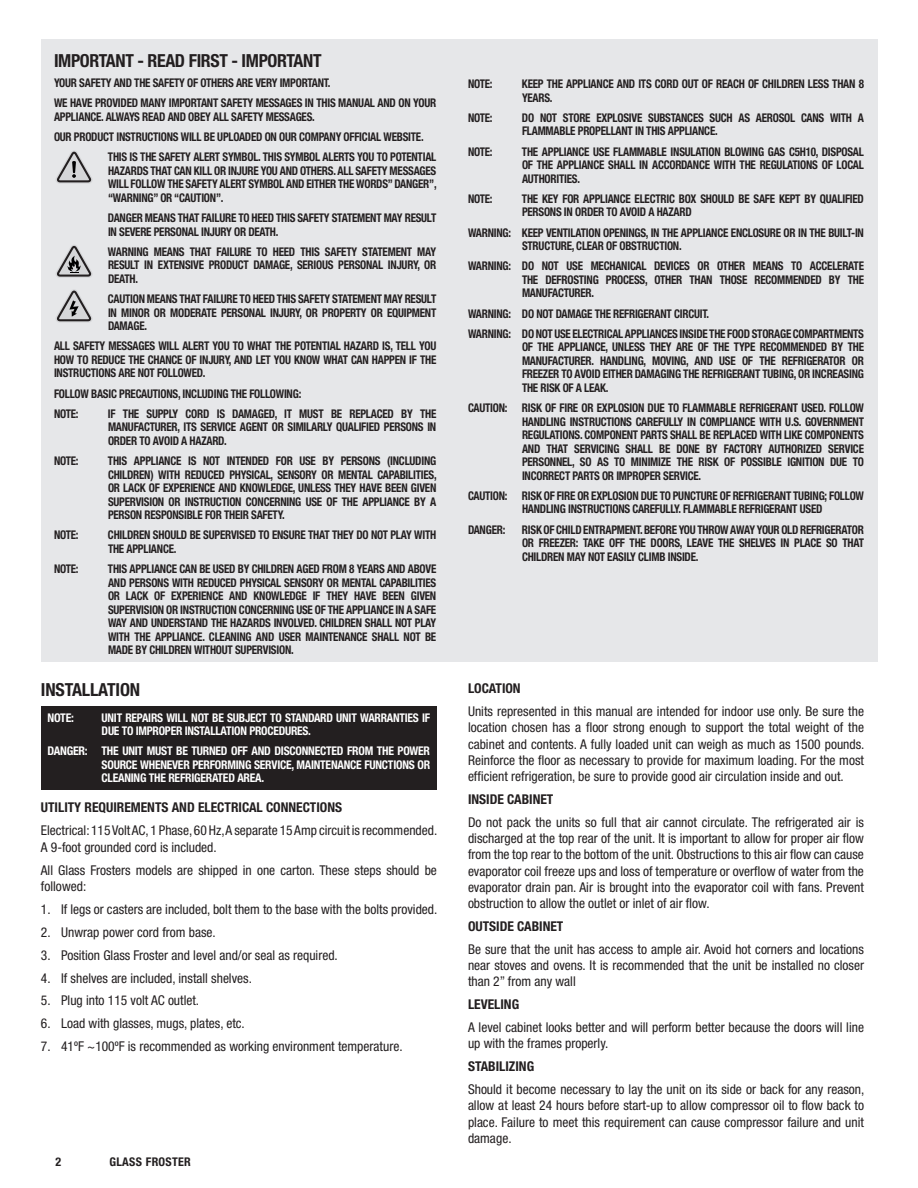
<style>
.page{position:relative;width:918px;height:1188px;background:#fff}
.page>*{position:absolute;margin:0;border:0;box-sizing:border-box;transform-origin:0 0}
.t1{font:700 condensed 18px "Helvetica Neue LT Pro";letter-spacing:-.02em;color:#231f20}
.t2{font:condensed 13.5px/16.2px "Helvetica Neue LT Pro";color:#231f20;text-align:justify}
.t3{font:700 condensed 13.5px "Helvetica Neue LT Pro";color:#231f20}
.t4{font:700 condensed 12px/13.5px "Helvetica Neue LT Pro";letter-spacing:-.02em;color:#231f20;text-align:justify;scale:.92 1}
.t5{font:700 condensed 12px/13.5px "Helvetica Neue LT Pro";letter-spacing:-.02em;color:#fff;text-align:justify}
.t6{font:700 condensed 12px/13.5px "Helvetica Neue LT Pro";letter-spacing:-.02em;color:#fff;scale:.96 1}
.t7{font:700 condensed 12px "Helvetica Neue LT Pro";letter-spacing:.025em;color:#231f20}
.t8{font:700 condensed 12px "Helvetica Neue LT Pro";letter-spacing:-.02em;color:#231f20}
</style>
<div class="page">
<div style="left:41px;top:706px;width:396px;height:83px;background:#231f20"></div>
<div style="left:41px;top:39px;width:837px;height:623px;background:#e6e7e9"></div>
<svg style="left:56px;top:151px;width:36px;height:33px"></svg>
<svg style="left:56px;top:245px;width:36px;height:33px"></svg>
<svg style="left:56px;top:289px;width:36px;height:33px"></svg>
<p class="t1" style="left:54px;top:50px;width:269px">IMPORTANT - READ FIRST - IMPORTANT</p>
<p class="t4" style="left:54px;top:76px;width:302px">YOUR SAFETY AND THE SAFETY OF OTHERS ARE VERY IMPORTANT.</p>
<p class="t4" style="left:54px;top:96px;width:417px">WE HAVE PROVIDED MANY IMPORTANT SAFETY MESSAGES IN THIS MANUAL AND ON YOUR<br>APPLIANCE. ALWAYS READ AND OBEY ALL SAFETY MESSAGES.</p>
<p class="t4" style="left:54px;top:130px;width:403px">OUR PRODUCT INSTRUCTIONS WILL BE UPLOADED ON OUR COMPANY OFFICIAL WEBSITE.</p>
<p class="t4" style="left:108px;top:150px;width:359px">THIS IS THE SAFETY ALERT SYMBOL. THIS SYMBOL ALERTS YOU TO POTENTIAL HAZARDS THAT CAN KILL OR INJURE YOU AND OTHERS. ALL SAFETY MESSAGES WILL FOLLOW THE SAFETY ALERT SYMBOL AND EITHER THE WORDS” DANGER”, “WARNING” OR “CAUTION”.</p>
<p class="t4" style="left:108px;top:211px;width:358px">DANGER MEANS THAT FAILURE TO HEED THIS SAFETY STATEMENT MAY RESULT<br>IN SEVERE PERSONAL INJURY OR DEATH.</p>
<p class="t4" style="left:108px;top:245px;width:358px">WARNING MEANS THAT FAILURE TO HEED THIS SAFETY STATEMENT MAY RESULT IN EXTENSIVE PRODUCT DAMAGE, SERIOUS PERSONAL INJURY, OR DEATH.</p>
<p class="t4" style="left:108px;top:292px;width:358px">CAUTION MEANS THAT FAILURE TO HEED THIS SAFETY STATEMENT MAY RESULT IN MINOR OR MODERATE PERSONAL INJURY, OR PROPERTY OR EQUIPMENT DAMAGE.</p>
<p class="t4" style="left:54px;top:339px;width:417px">ALL SAFETY MESSAGES WILL ALERT YOU TO WHAT THE POTENTIAL HAZARD IS, TELL YOU HOW TO REDUCE THE CHANCE OF INJURY, AND LET YOU KNOW WHAT CAN HAPPEN IF THE INSTRUCTIONS ARE NOT FOLLOWED.</p>
<p class="t4" style="left:54px;top:386px;width:270px">FOLLOW BASIC PRECAUTIONS, INCLUDING THE FOLLOWING:</p>
<p class="t4" style="left:54px;top:407px;width:28px">NOTE:</p>
<p class="t4" style="left:108px;top:407px;width:358px">IF THE SUPPLY CORD IS DAMAGED, IT MUST BE REPLACED BY THE MANUFACTURER, ITS SERVICE AGENT OR SIMILARLY QUALIFIED PERSONS IN ORDER TO AVOID A HAZARD.</p>
<p class="t4" style="left:54px;top:454px;width:28px">NOTE:</p>
<p class="t4" style="left:108px;top:454px;width:359px">THIS APPLIANCE IS NOT INTENDED FOR USE BY PERSONS (INCLUDING CHILDREN) WITH REDUCED PHYSICAL, SENSORY OR MENTAL CAPABILITIES, OR LACK OF EXPERIENCE AND KNOWLEDGE, UNLESS THEY HAVE BEEN GIVEN SUPERVISION OR INSTRUCTION CONCERNING USE OF THE APPLIANCE BY A PERSON RESPONSIBLE FOR THEIR SAFETY.</p>
<p class="t4" style="left:54px;top:528px;width:28px">NOTE:</p>
<p class="t4" style="left:108px;top:528px;width:358px">CHILDREN SHOULD BE SUPERVISED TO ENSURE THAT THEY DO NOT PLAY WITH<br>THE APPLIANCE.</p>
<p class="t4" style="left:54px;top:562px;width:28px">NOTE:</p>
<p class="t4" style="left:108px;top:562px;width:358px">THIS APPLIANCE CAN BE USED BY CHILDREN AGED FROM 8 YEARS AND ABOVE AND PERSONS WITH REDUCED PHYSICAL SENSORY OR MENTAL CAPABILITIES OR LACK OF EXPERIENCE AND KNOWLEDGE IF THEY HAVE BEEN GIVEN SUPERVISION OR INSTRUCTION CONCERNING USE OF THE APPLIANCE IN A SAFE WAY AND UNDERSTAND THE HAZARDS INVOLVED. CHILDREN SHALL NOT PLAY WITH THE APPLIANCE. CLEANING AND USER MAINTENANCE SHALL NOT BE MADE BY CHILDREN WITHOUT SUPERVISION.</p>
<p class="t1" style="left:41px;top:679px;width:101px">INSTALLATION</p>
<p class="t5" style="left:48px;top:710px;width:28px">NOTE:</p>
<p class="t6" style="left:102px;top:710px;width:344px">UNIT REPAIRS WILL NOT BE SUBJECT TO STANDARD UNIT WARRANTIES IF<br>DUE TO IMPROPER INSTALLATION PROCEDURES.</p>
<p class="t5" style="left:102px;top:744px;width:330px;text-indent:-54px">DANGER: THE UNIT MUST BE TURNED OFF AND DISCONNECTED FROM THE POWER SOURCE WHENEVER PERFORMING SERVICE, MAINTENANCE FUNCTIONS OR CLEANING THE REFRIGERATED AREA.</p>
<p class="t3" style="left:41px;top:799px;width:303px">UTILITY REQUIREMENTS AND ELECTRICAL CONNECTIONS</p>
<p class="t2" style="left:41px;top:822px;width:398px">Electrical: 115 Volt AC, 1 Phase, 60 Hz, A separate 15 Amp circuit is recommended.<br>A 9-foot grounded cord is included.</p>
<p class="t2" style="left:41px;top:862px;width:398px">All Glass Frosters models are shipped in one carton. These steps should be followed:</p>
<p class="t2" style="left:41px;top:901px;width:398px">1. If legs or casters are included, bolt them to the base with the bolts provided.</p>
<p class="t2" style="left:41px;top:924px;width:176px">2. Unwrap power cord from base.</p>
<p class="t2" style="left:41px;top:947px;width:298px">3. Position Glass Froster and level and/or seal as required.</p>
<p class="t2" style="left:41px;top:970px;width:213px">4. If shelves are included, install shelves.</p>
<p class="t2" style="left:41px;top:993px;width:160px">5. Plug into 115 volt AC outlet.</p>
<p class="t2" style="left:41px;top:1015px;width:205px">6. Load with glasses, mugs, plates, etc.</p>
<p class="t2" style="left:41px;top:1038px;width:363px">7. 41ºF ~100ºF is recommended as working environment temperature.</p>
<p class="t8" style="left:56px;top:1154px;width:7px">2</p>
<p class="t7" style="left:110px;top:1154px;width:83px">GLASS FROSTER</p>
<p class="t4" style="left:468px;top:77px;width:28px">NOTE:</p>
<p class="t4" style="left:522px;top:77px;width:373px">KEEP THE APPLIANCE AND ITS CORD OUT OF REACH OF CHILDREN LESS THAN 8<br>YEARS.</p>
<p class="t4" style="left:468px;top:111px;width:28px">NOTE:</p>
<p class="t4" style="left:522px;top:111px;width:373px">DO NOT STORE EXPLOSIVE SUBSTANCES SUCH AS AEROSOL CANS WITH A<br>FLAMMABLE PROPELLANT IN THIS APPLIANCE.</p>
<p class="t4" style="left:468px;top:144px;width:28px">NOTE:</p>
<p class="t4" style="left:522px;top:144px;width:373px">THE APPLIANCE USE FLAMMABLE INSULATION BLOWING GAS C5H10, DISPOSAL OF THE APPLIANCE SHALL IN ACCORDANCE WITH THE REGULATIONS OF LOCAL AUTHORITIES.</p>
<p class="t4" style="left:468px;top:192px;width:28px">NOTE:</p>
<p class="t4" style="left:522px;top:192px;width:373px">THE KEY FOR APPLIANCE ELECTRIC BOX SHOULD BE SAFE KEPT BY QUALIFIED<br>PERSONS IN ORDER TO AVOID A HAZARD</p>
<p class="t4" style="left:522px;top:225px;width:373px;text-indent:-54px">WARNING: KEEP VENTILATION OPENINGS, IN THE APPLIANCE ENCLOSURE OR IN THE BUILT-IN<br>STRUCTURE, CLEAR OF OBSTRUCTION.</p>
<p class="t4" style="left:522px;top:259px;width:373px;text-indent:-54px">WARNING: DO NOT USE MECHANICAL DEVICES OR OTHER MEANS TO ACCELERATE THE DEFROSTING PROCESS, OTHER THAN THOSE RECOMMENDED BY THE MANUFACTURER.</p>
<p class="t4" style="left:468px;top:306px;width:264px">WARNING: DO NOT DAMAGE THE REFRIGERANT CIRCUIT.</p>
<p class="t4" style="left:522px;top:327px;width:373px;text-indent:-54px">WARNING: DO NOT USE ELECTRICAL APPLIANCES INSIDE THE FOOD STORAGE COMPARTMENTS OF THE APPLIANCE, UNLESS THEY ARE OF THE TYPE RECOMMENDED BY THE MANUFACTURER. HANDLING, MOVING, AND USE OF THE REFRIGERATOR OR FREEZER TO AVOID EITHER DAMAGING THE REFRIGERANT TUBING, OR INCREASING THE RISK OF A LEAK.</p>
<p class="t4" style="left:522px;top:401px;width:373px;text-indent:-54px">CAUTION: RISK OF FIRE OR EXPLOSION DUE TO FLAMMABLE REFRIGERANT USED. FOLLOW HANDLING INSTRUCTIONS CAREFULLY IN COMPLIANCE WITH U.S. GOVERNMENT REGULATIONS. COMPONENT PARTS SHALL BE REPLACED WITH LIKE COMPONENTS AND THAT SERVICING SHALL BE DONE BY FACTORY AUTHORIZED SERVICE PERSONNEL, SO AS TO MINIMIZE THE RISK OF POSSIBLE IGNITION DUE TO INCORRECT PARTS OR IMPROPER SERVICE.</p>
<p class="t4" style="left:522px;top:489px;width:373px;text-indent:-54px">CAUTION: RISK OF FIRE OR EXPLOSION DUE TO PUNCTURE OF REFRIGERANT TUBING; FOLLOW<br>HANDLING INSTRUCTIONS CAREFULLY. FLAMMABLE REFRIGERANT USED</p>
<p class="t4" style="left:468px;top:522px;width:42px">DANGER:</p>
<p class="t4" style="left:522px;top:522px;width:373px">RISK OF CHILD ENTRAPMENT. BEFORE YOU THROW AWAY YOUR OLD REFRIGERATOR OR FREEZER: TAKE OFF THE DOORS, LEAVE THE SHELVES IN PLACE SO THAT CHILDREN MAY NOT EASILY CLIMB INSIDE.</p>
<p class="t3" style="left:468px;top:680px;width:54px">LOCATION</p>
<p class="t2" style="left:468px;top:703px;width:398px">Units represented in this manual are intended for indoor use only. Be sure the location chosen has a floor strong enough to support the total weight of the cabinet and contents. A fully loaded unit can weigh as much as 1500 pounds.<br>Reinforce the floor as necessary to provide for maximum loading. For the most efficient refrigeration, be sure to provide good air circulation inside and out.</p>
<p class="t3" style="left:468px;top:791px;width:87px">INSIDE CABINET</p>
<p class="t2" style="left:468px;top:814px;width:398px">Do not pack the units so full that air cannot circulate. The refrigerated air is discharged at the top rear of the unit. It is important to allow for proper air flow from the top rear to the bottom of the unit. Obstructions to this air flow can cause evaporator coil freeze ups and loss of temperature or overflow of water from the evaporator drain pan. Air is brought into the evaporator coil with fans. Prevent obstruction to allow the outlet or inlet of air flow.</p>
<p class="t3" style="left:468px;top:918px;width:97px">OUTSIDE CABINET</p>
<p class="t2" style="left:468px;top:941px;width:398px">Be sure that the unit has access to ample air. Avoid hot corners and locations near stoves and ovens. It is recommended that the unit be installed no closer than 2” from any wall</p>
<p class="t3" style="left:468px;top:996px;width:53px">LEVELING</p>
<p class="t2" style="left:468px;top:1019px;width:398px">A level cabinet looks better and will perform better because the doors will line up with the frames properly.</p>
<p class="t3" style="left:468px;top:1058px;width:68px">STABILIZING</p>
<p class="t2" style="left:468px;top:1081px;width:398px">Should it become necessary to lay the unit on its side or back for any reason, allow at least 24 hours before start-up to allow compressor oil to flow back to place. Failure to meet this requirement can cause compressor failure and unit damage.</p>
</div>
